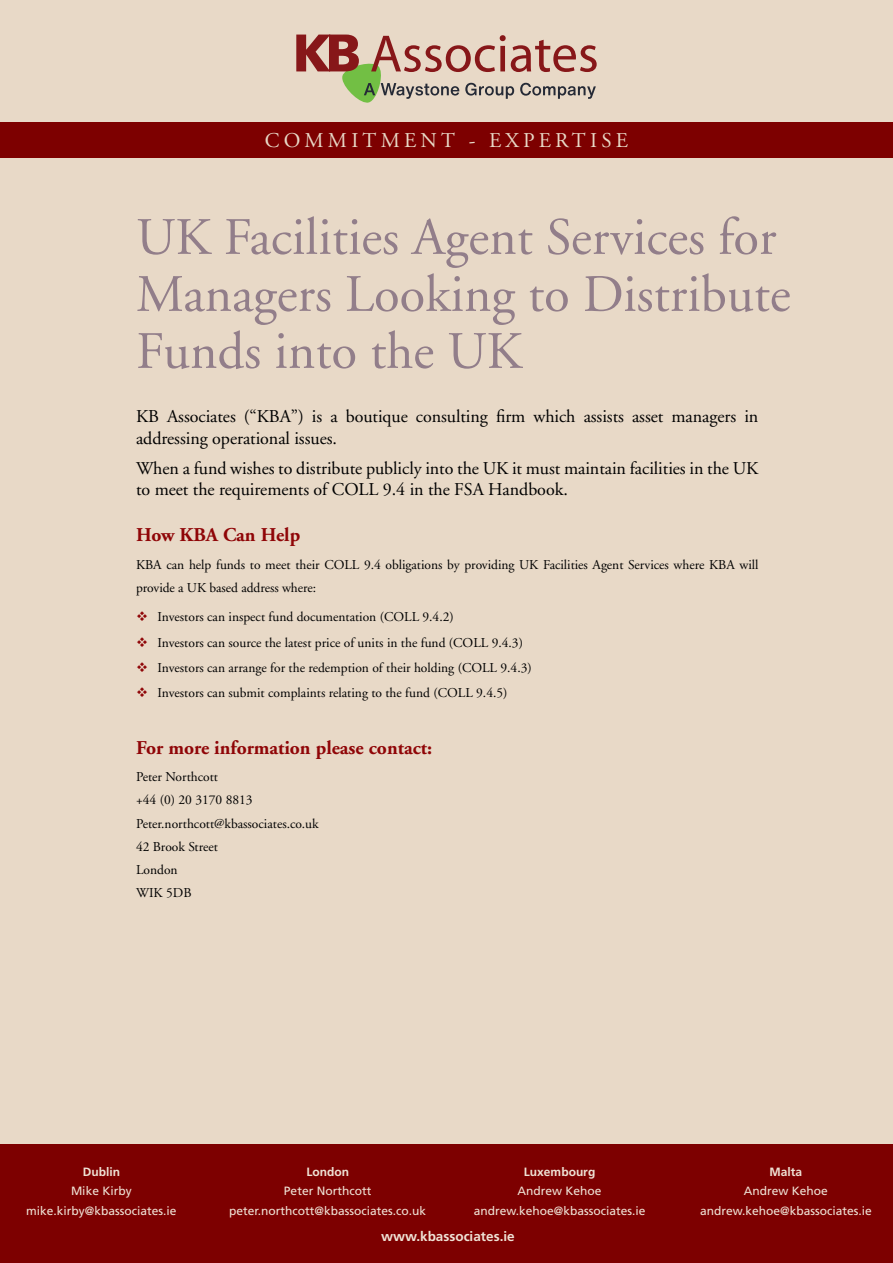
<style>
.page{position:relative;width:893px;height:1263px;background:#fff}
.page>*{position:absolute;margin:0;border:0;box-sizing:border-box;transform-origin:0 0}
.t1{font:52.5px/57px "Adobe Garamond";color:#927e8a}
.t2{font:21px "Adobe Garamond";letter-spacing:.2em;color:#e8d9c7}
.t3{font:700 19.5px "Adobe Garamond";color:#8f0507}
.t4{font:18px/21.6px "Adobe Garamond";letter-spacing:-.005em;color:#000}
.t5{font:13.5px/23.2px "Adobe Garamond";color:#000}
.t6{font:700 13.5px "Frutiger";color:#efe2d5}
.t7{font:12px "Frutiger";color:#efe2d5}
.t8{font:700 12px "Frutiger";color:#efe2d5}
.s1{color:#8f0507}
</style>
<div class="page">
<div style="left:0;top:0;width:893px;height:1163px;background:#e8d9c7"></div>
<div style="left:0;top:1144px;width:893px;height:119px;background:#7d0000"></div>
<div style="left:0;top:122px;width:893px;height:35px;background:#7d0000"></div>
<svg style="left:296px;top:35px;width:301px;height:68px"></svg>
<p class="t2" style="left:265px;top:129px;width:365px">COMMITMENT - EXPERTISE</p>
<p class="t1" style="left:136px;top:210px;width:656px">UK Facilities Agent Services for<br>Managers Looking to Distribute<br>Funds into the UK</p>
<p class="t4" style="left:136px;top:406px;width:624px">KB Associates (“KBA”) is a boutique consulting firm which assists asset managers in addressing operational issues.</p>
<p class="t4" style="left:136px;top:458px;width:624px">When a fund wishes to distribute publicly into the UK it must maintain facilities in the UK to meet the requirements of COLL 9.4 in the FSA Handbook.</p>
<p class="t3" style="left:136px;top:524px;width:166px">How KBA Can Help</p>
<p class="t5" style="left:136px;top:553px;width:624px">KBA can help funds to meet their COLL 9.4 obligations by providing UK Facilities Agent Services where KBA will provide a UK based address where:</p>
<p class="t5" style="left:136px;top:606px;width:319px"><span class="s1">❖</span> Investors can inspect fund documentation (COLL 9.4.2)</p>
<p class="t5" style="left:136px;top:631px;width:388px"><span class="s1">❖</span> Investors can source the latest price of units in the fund (COLL 9.4.3)</p>
<p class="t5" style="left:136px;top:656px;width:397px"><span class="s1">❖</span> Investors can arrange for the redemption of their holding (COLL 9.4.3)</p>
<p class="t5" style="left:136px;top:681px;width:373px"><span class="s1">❖</span> Investors can submit complaints relating to the fund (COLL 9.4.5)</p>
<p class="t3" style="left:136px;top:737px;width:298px">For more information please contact:</p>
<p class="t5" style="left:136px;top:765px;width:84px">Peter Northcott</p>
<p class="t5" style="left:136px;top:789px;width:118px">+44 (0) 20 3170 8813</p>
<p class="t5" style="left:136px;top:812px;width:184px">Peter.northcott@kbassociates.co.uk</p>
<p class="t5" style="left:136px;top:835px;width:83px">42 Brook Street</p>
<p class="t5" style="left:136px;top:858px;width:43px">London</p>
<p class="t5" style="left:136px;top:882px;width:57px">WIK 5DB</p>
<p class="t8" style="left:83px;top:1165px;width:39px">Dublin</p>
<p class="t7" style="left:71px;top:1184px;width:62px">Mike Kirby</p>
<p class="t7" style="left:26px;top:1204px;width:152px">mike.kirby@kbassociates.ie</p>
<p class="t8" style="left:306px;top:1165px;width:44px">London</p>
<p class="t7" style="left:284px;top:1184px;width:89px">Peter Northcott</p>
<p class="t7" style="left:229px;top:1204px;width:199px">peter.northcott@kbassociates.co.uk</p>
<p class="t8" style="left:524px;top:1165px;width:73px">Luxembourg</p>
<p class="t7" style="left:518px;top:1184px;width:86px">Andrew Kehoe</p>
<p class="t7" style="left:474px;top:1204px;width:173px">andrew.kehoe@kbassociates.ie</p>
<p class="t6" style="left:381px;top:1228px;width:135px">www.kbassociates.ie</p>
<p class="t8" style="left:770px;top:1165px;width:34px">Malta</p>
<p class="t7" style="left:744px;top:1184px;width:86px">Andrew Kehoe</p>
<p class="t7" style="left:700px;top:1204px;width:173px">andrew.kehoe@kbassociates.ie</p>
</div>
